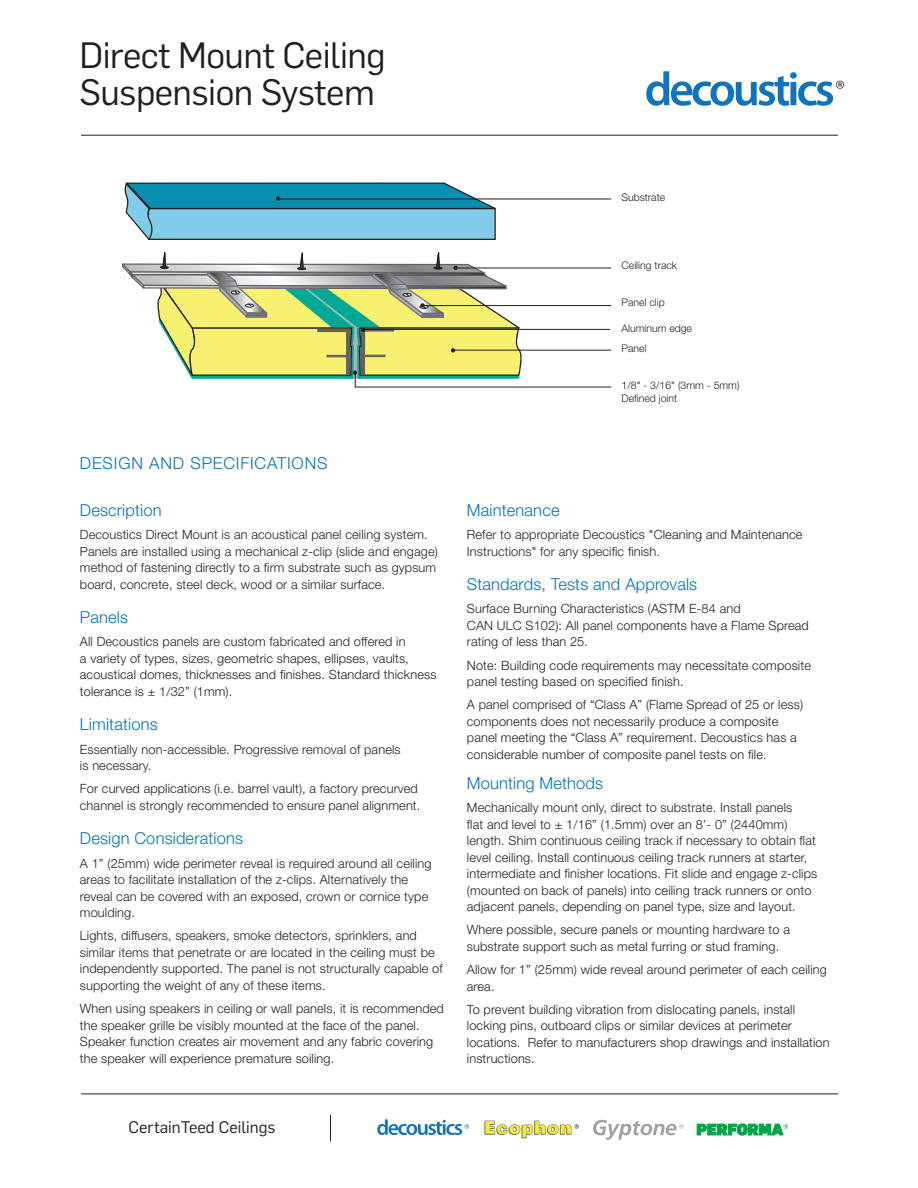
<style>
.page{position:relative;width:918px;height:1188px;background:#fff}
.page>*{position:absolute;margin:0;border:0;box-sizing:border-box;transform-origin:0 0}
.t1{font:36px/37.5px "Flama";letter-spacing:-.015em;color:#231f20}
.t2{font:300 16.5px "Helvetica Neue LT Std";letter-spacing:.01em;color:#0673ba}
.t3{font:300 16.5px "Helvetica Neue LT Std";letter-spacing:.05em;color:#0673ba}
.t4{font:16.5px "Flama";color:#231f20}
.t5{font:300 12.75px/16.5px "Helvetica Neue LT Std";letter-spacing:.01em;color:#231f20}
.t6{font:300 10.5px/12.6px "Helvetica Neue LT Std";color:#231f20}
</style>
<div class="page">
<hr style="left:81px;top:135px;width:757px;height:1px;background:#231f20">
<hr style="left:81px;top:1094px;width:757px;height:1px;background:#231f20">
<svg style="left:330px;top:1115px;width:1px;height:26px"></svg>
<svg style="left:484px;top:1120px;width:95px;height:19px"></svg>
<svg style="left:593px;top:1120px;width:91px;height:20px"></svg>
<svg style="left:696px;top:1123px;width:92px;height:13px"></svg>
<svg style="left:377px;top:1119px;width:92px;height:16px"></svg>
<svg style="left:646px;top:71px;width:198px;height:35px"></svg>
<svg style="left:122px;top:182px;width:490px;height:205px"></svg>
<p class="t1" style="left:80px;top:34px;width:308px">Direct Mount Ceiling<br>Suspension System</p>
<p class="t6" style="left:622px;top:191px;width:45px">Substrate</p>
<p class="t3" style="left:80px;top:453px;width:249px">DESIGN AND SPECIFICATIONS</p>
<p class="t2" style="left:80px;top:500px;width:83px">Description</p>
<p class="t5" style="left:80px;top:526px;width:359px">Decoustics Direct Mount is an acoustical panel ceiling system.<br>Panels are installed using a mechanical z-clip (slide and engage) method of fastening directly to a firm substrate such as gypsum board, concrete, steel deck, wood or a similar surface.</p>
<p class="t2" style="left:80px;top:607px;width:50px">Panels</p>
<p class="t5" style="left:80px;top:633px;width:358px">All Decoustics panels are custom fabricated and offered in<br>a variety of types, sizes, geometric shapes, ellipses, vaults, acoustical domes, thicknesses and finishes. Standard thickness tolerance is ± 1/32” (1mm).</p>
<p class="t2" style="left:80px;top:714px;width:79px">Limitations</p>
<p class="t5" style="left:80px;top:741px;width:322px">Essentially non-accessible. Progressive removal of panels is necessary.</p>
<p class="t5" style="left:80px;top:780px;width:342px">For curved applications (i.e. barrel vault), a factory precurved channel is strongly recommended to ensure panel alignment.</p>
<p class="t2" style="left:80px;top:828px;width:165px">Design Considerations</p>
<p class="t5" style="left:80px;top:855px;width:353px">A 1” (25mm) wide perimeter reveal is required around all ceiling areas to facilitate installation of the z-clips. Alternatively the reveal can be covered with an exposed, crown or cornice type moulding.</p>
<p class="t5" style="left:80px;top:927px;width:364px">Lights, diffusers, speakers, smoke detectors, sprinklers, and similar items that penetrate or are located in the ceiling must be independently supported. The panel is not structurally capable of supporting the weight of any of these items.</p>
<p class="t5" style="left:80px;top:1000px;width:365px">When using speakers in ceiling or wall panels, it is recommended the speaker grille be visibly mounted at the face of the panel.<br>Speaker function creates air movement and any fabric covering the speaker will experience premature soiling.</p>
<p class="t4" style="left:129px;top:1115px;width:149px">CertainTeed Ceilings</p>
<p class="t6" style="left:622px;top:259px;width:57px">Ceiling track</p>
<p class="t6" style="left:622px;top:296px;width:45px">Panel clip</p>
<p class="t6" style="left:622px;top:342px;width:27px">Panel</p>
<p class="t6" style="left:622px;top:321px;width:72px">Aluminum edge</p>
<p class="t6" style="left:622px;top:379px;width:120px">1/8" - 3/16" (3mm - 5mm)<br>Defined joint</p>
<p class="t2" style="left:467px;top:500px;width:94px">Maintenance</p>
<p class="t5" style="left:467px;top:526px;width:337px">Refer to appropriate Decoustics "Cleaning and Maintenance<br>Instructions" for any specific finish.</p>
<p class="t2" style="left:467px;top:574px;width:232px">Standards, Tests and Approvals</p>
<p class="t5" style="left:467px;top:600px;width:344px">Surface Burning Characteristics (ASTM E-84 and<br>CAN ULC S102): All panel components have a Flame Spread rating of less than 25.</p>
<p class="t5" style="left:467px;top:657px;width:346px">Note: Building code requirements may necessitate composite panel testing based on specified finish.</p>
<p class="t5" style="left:467px;top:696px;width:338px">A panel comprised of “Class A” (Flame Spread of 25 or less) components does not necessarily produce a composite panel meeting the “Class A” requirement. Decoustics has a considerable number of composite panel tests on file.</p>
<p class="t2" style="left:467px;top:773px;width:138px">Mounting Methods</p>
<p class="t5" style="left:467px;top:799px;width:352px">Mechanically mount only, direct to substrate. Install panels<br>flat and level to ± 1/16” (1.5mm) over an 8’- 0” (2440mm) length. Shim continuous ceiling track if necessary to obtain flat level ceiling. Install continuous ceiling track runners at starter, intermediate and finisher locations. Fit slide and engage z-clips (mounted on back of panels) into ceiling track runners or onto adjacent panels, depending on panel type, size and layout.</p>
<p class="t5" style="left:467px;top:921px;width:325px">Where possible, secure panels or mounting hardware to a substrate support such as metal furring or stud framing.</p>
<p class="t5" style="left:467px;top:961px;width:361px">Allow for 1” (25mm) wide reveal around perimeter of each ceiling area.</p>
<p class="t5" style="left:467px;top:1001px;width:364px">To prevent building vibration from dislocating panels, install locking pins, outboard clips or similar devices at perimeter locations. Refer to manufacturers shop drawings and installation instructions.</p>
</div>
